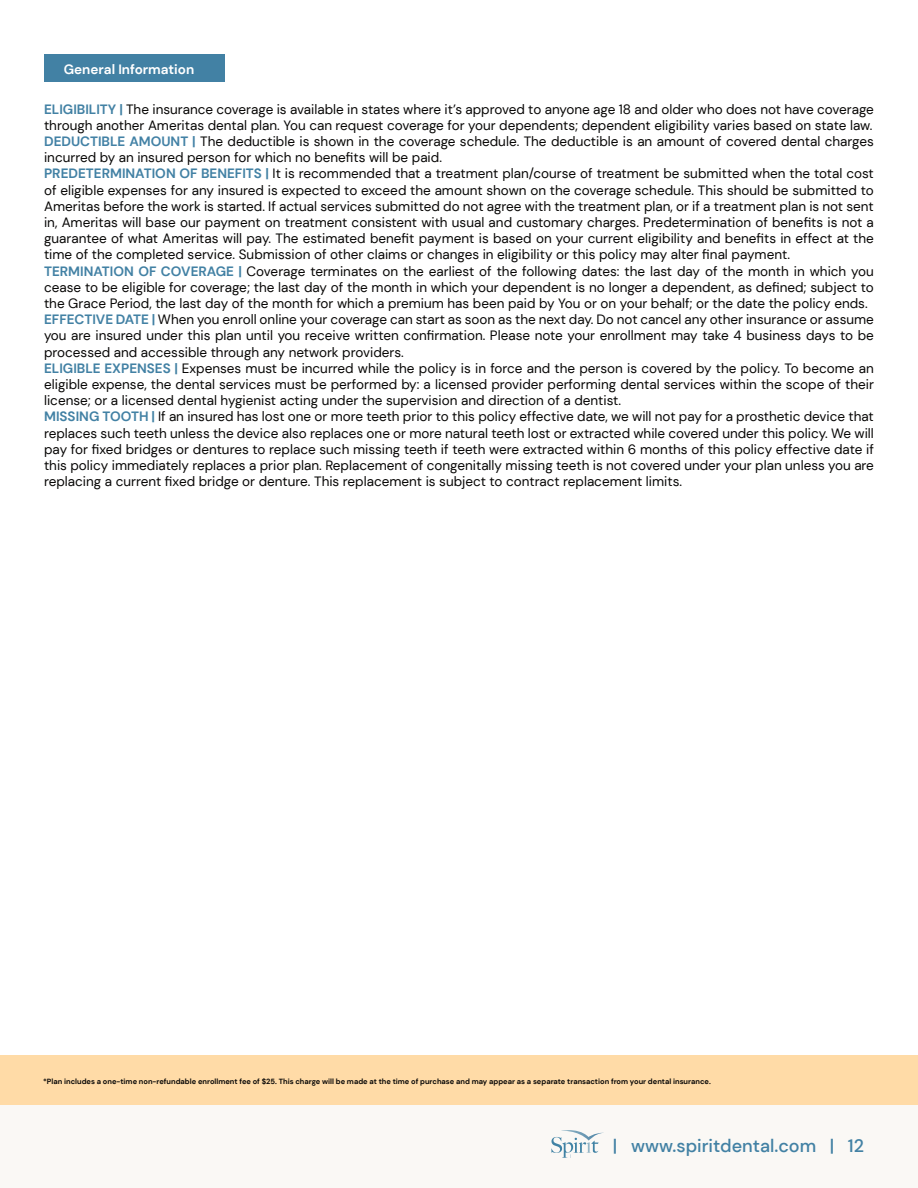
<style>
.page{position:relative;width:918px;height:1188px;background:#fff}
.page>*{position:absolute;margin:0;border:0;box-sizing:border-box;transform-origin:0 0}
.t1{font:500 18px "DM Sans";color:#4281a4}
.t2{font:13.5px/16.2px "DM Sans";color:#070605;text-align:justify}
.t3{font:700 13.5px "DM Sans";color:#fff}
.t4{font:700 7.5px "DM Sans";color:#070605}
.s1{font-weight:700;color:#4281a4}
.s2{font-weight:700;color:#4281a5}
</style>
<div class="page">
<div style="left:44px;top:54px;width:180px;height:27px;background:#4281a4"></div>
<div style="left:0;top:1056px;width:918px;height:49px;background:#ffdba7"></div>
<div style="left:0;top:1105px;width:918px;height:83px;background:#faf8f5"></div>
<svg style="left:551px;top:1130px;width:53px;height:28px"></svg>
<div style="left:571px;top:1154px;width:58px;height:13px;background:#faf8f5"></div>
<p class="t3" style="left:64px;top:61px;width:132px">General Information</p>
<p class="t2" style="left:44px;top:101px;width:831px"><span class="s1">ELIGIBILITY |</span> The insurance coverage is available in states where it’s approved to anyone age 18 and older who does not have coverage through another Ameritas dental plan. You can request coverage for your dependents; dependent eligibility varies based on state law.</p>
<p class="t2" style="left:44px;top:133px;width:831px"><span class="s2">DEDUCTIBLE AMOUNT |</span> The deductible is shown in the coverage schedule. The deductible is an amount of covered dental charges incurred by an insured person for which no benefits will be paid.</p>
<p class="t2" style="left:44px;top:166px;width:831px"><span class="s1">PREDETERMINATION OF BENEFITS |</span> It is recommended that a treatment plan/course of treatment be submitted when the total cost of eligible expenses for any insured is expected to exceed the amount shown on the coverage schedule. This should be submitted to Ameritas before the work is started. If actual services submitted do not agree with the treatment plan, or if a treatment plan is not sent in, Ameritas will base our payment on treatment consistent with usual and customary charges. Predetermination of benefits is not a guarantee of what Ameritas will pay. The estimated benefit payment is based on your current eligibility and benefits in effect at the time of the completed service. Submission of other claims or changes in eligibility or this policy may alter final payment.</p>
<p class="t2" style="left:44px;top:263px;width:831px"><span class="s1">TERMINATION OF COVERAGE |</span> Coverage terminates on the earliest of the following dates: the last day of the month in which you cease to be eligible for coverage; the last day of the month in which your dependent is no longer a dependent, as defined; subject to the Grace Period, the last day of the month for which a premium has been paid by You or on your behalf; or the date the policy ends.</p>
<p class="t2" style="left:44px;top:311px;width:831px"><span class="s1">EFFECTIVE DATE |</span> When you enroll online your coverage can start as soon as the next day. Do not cancel any other insurance or assume you are insured under this plan until you receive written confirmation. Please note your enrollment may take 4 business days to be processed and accessible through any network providers.</p>
<p class="t2" style="left:44px;top:360px;width:831px"><span class="s1">ELIGIBLE EXPENSES |</span> Expenses must be incurred while the policy is in force and the person is covered by the policy. To become an eligible expense, the dental services must be performed by: a licensed provider performing dental services within the scope of their license; or a licensed dental hygienist acting under the supervision and direction of a dentist.</p>
<p class="t2" style="left:44px;top:409px;width:831px"><span class="s1">MISSING TOOTH |</span> If an insured has lost one or more teeth prior to this policy effective date, we will not pay for a prosthetic device that replaces such teeth unless the device also replaces one or more natural teeth lost or extracted while covered under this policy. We will pay for fixed bridges or dentures to replace such missing teeth if teeth were extracted within 6 months of this policy effective date if this policy immediately replaces a prior plan. Replacement of congenitally missing teeth is not covered under your plan unless you are replacing a current fixed bridge or denture. This replacement is subject to contract replacement limits.</p>
<p class="t4" style="left:43px;top:1077px;width:669px">*Plan includes a one-time non-refundable enrollment fee of $25. This charge will be made at the time of purchase and may appear as a separate transaction from your dental insurance.</p>
<h1 class="t1" style="left:613px;top:1134px;width:253px">| www.spiritdental.com | 12</h1>
</div>
